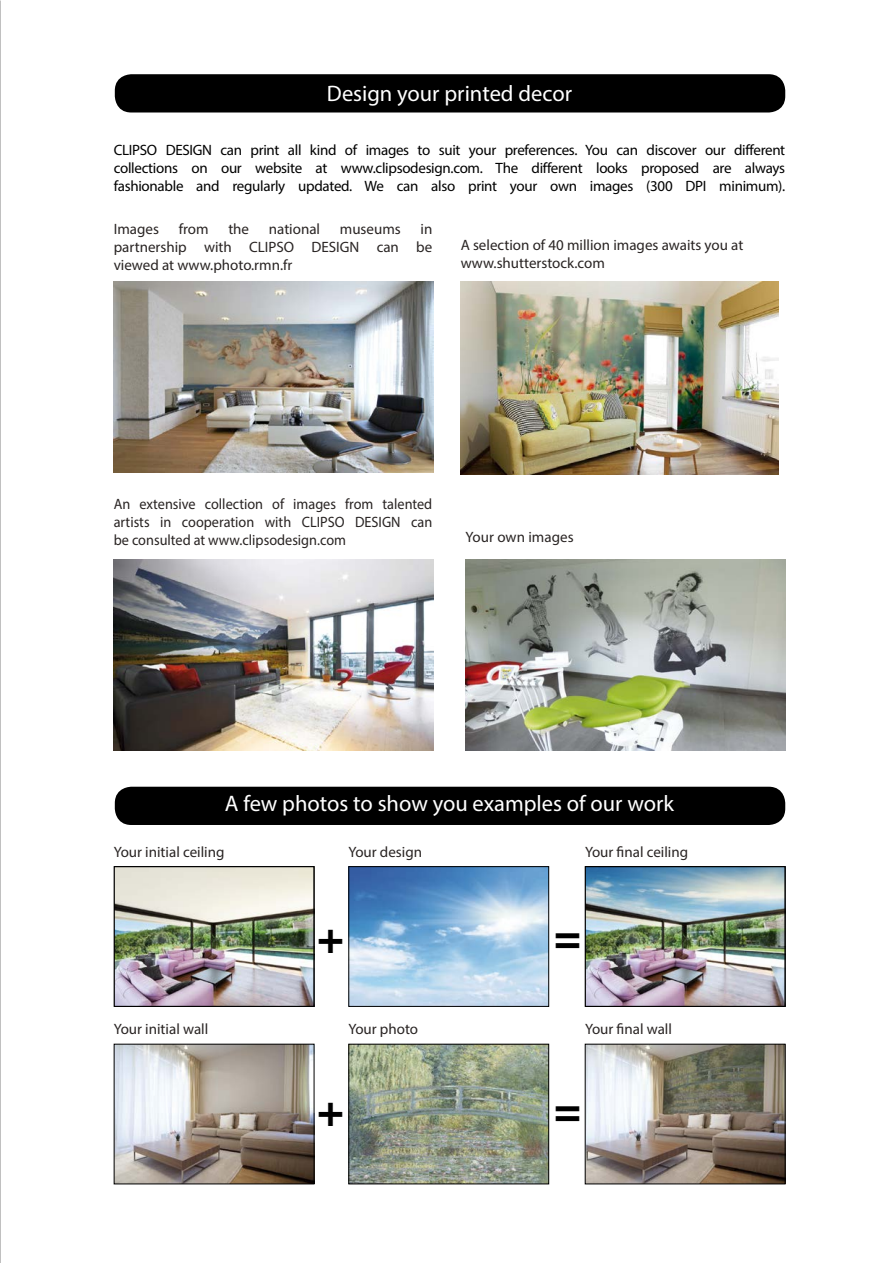
<style>
.page{position:relative;width:893px;height:1263px;background:#fff}
.page>*{position:absolute;margin:0;border:0;box-sizing:border-box;transform-origin:0 0}
.t1{font:700 45px "Times";color:#000}
.t2{font:22.5px "Myriad Pro";color:#fff}
.t3{font:15px/18px "Myriad Pro";color:#292423;text-align:justify}
.t4{font:15px/18px "Myriad Pro";letter-spacing:-.02em;color:#000;text-align:justify}
.t5{font:15px/18px "Myriad Pro";color:#292423;text-align:justify;scale:.95 1}
</style>
<div class="page">
<img style="left:587px;top:869px;width:196px;height:135px">
<div style="left:585px;top:866px;width:200px;height:141px;border:1px solid #000"></div>
<img style="left:116px;top:869px;width:196px;height:135px">
<div style="left:114px;top:866px;width:200px;height:141px;border:1px solid #000"></div>
<img style="left:587px;top:1046px;width:196px;height:136px">
<div style="left:585px;top:1044px;width:200px;height:140px;border:1px solid #000"></div>
<img style="left:350px;top:1046px;width:197px;height:136px">
<div style="left:348px;top:1044px;width:201px;height:140px;border:1px solid #000"></div>
<img style="left:350px;top:868px;width:197px;height:137px">
<div style="left:348px;top:866px;width:201px;height:141px;border:1px solid #000"></div>
<img style="left:116px;top:1046px;width:196px;height:136px">
<div style="left:114px;top:1044px;width:200px;height:140px;border:1px solid #000"></div>
<div style="left:115px;top:74px;width:670px;height:38px;background:#000;border-radius:16px"></div>
<img style="left:114px;top:281px;width:320px;height:192px">
<img style="left:114px;top:559px;width:320px;height:191px">
<img style="left:465px;top:559px;width:320px;height:191px">
<div style="left:115px;top:787px;width:670px;height:38px;background:#000;border-radius:16px"></div>
<img style="left:461px;top:281px;width:317px;height:193px">
<h2 class="t2" style="left:327px;top:80px;width:247px">Design your printed decor</h2>
<p class="t4" style="left:114px;top:141px;width:673px">CLIPSO DESIGN can print all kind of images to suit your preferences. You can discover our different collections on our website at www.clipsodesign.com. The different looks proposed are always fashionable and regularly updated. We can also print your own images (300 DPI minimum).</p>
<p class="t3" style="left:114px;top:220px;width:47px">Images</p>
<p class="t3" style="left:179px;top:220px;width:31px">from</p>
<p class="t3" style="left:228px;top:220px;width:22px">the</p>
<p class="t3" style="left:269px;top:220px;width:53px">national</p>
<p class="t3" style="left:340px;top:220px;width:62px">museums</p>
<p class="t3" style="left:114px;top:220px;width:320px;text-indent:307px">in partnership with CLIPSO DESIGN can be viewed at www.photo.rmn.fr</p>
<p class="t3" style="left:461px;top:235px;width:284px">A selection of 40 million images awaits you at www.shutterstock.com</p>
<p class="t5" style="left:114px;top:495px;width:337px">An extensive collection of images from talented artists in cooperation with CLIPSO DESIGN can be consulted at www.clipsodesign.com</p>
<p class="t3" style="left:465px;top:528px;width:110px">Your own images</p>
<h2 class="t2" style="left:225px;top:790px;width:451px">A few photos to show you examples of our work</h2>
<p class="t3" style="left:114px;top:843px;width:112px">Your initial ceiling</p>
<p class="t3" style="left:114px;top:1019px;width:96px">Your initial wall</p>
<p class="t3" style="left:348px;top:843px;width:75px">Your design</p>
<p class="t3" style="left:585px;top:843px;width:105px">Your final ceiling</p>
<h1 class="t1" style="left:318px;top:919px;width:27px">+</h1>
<h1 class="t1" style="left:555px;top:919px;width:27px">=</h1>
<p class="t3" style="left:348px;top:1019px;width:71px">Your photo</p>
<p class="t3" style="left:585px;top:1019px;width:88px">Your final wall</p>
<h1 class="t1" style="left:318px;top:1092px;width:27px">+</h1>
<h1 class="t1" style="left:555px;top:1092px;width:27px">=</h1>
</div>
